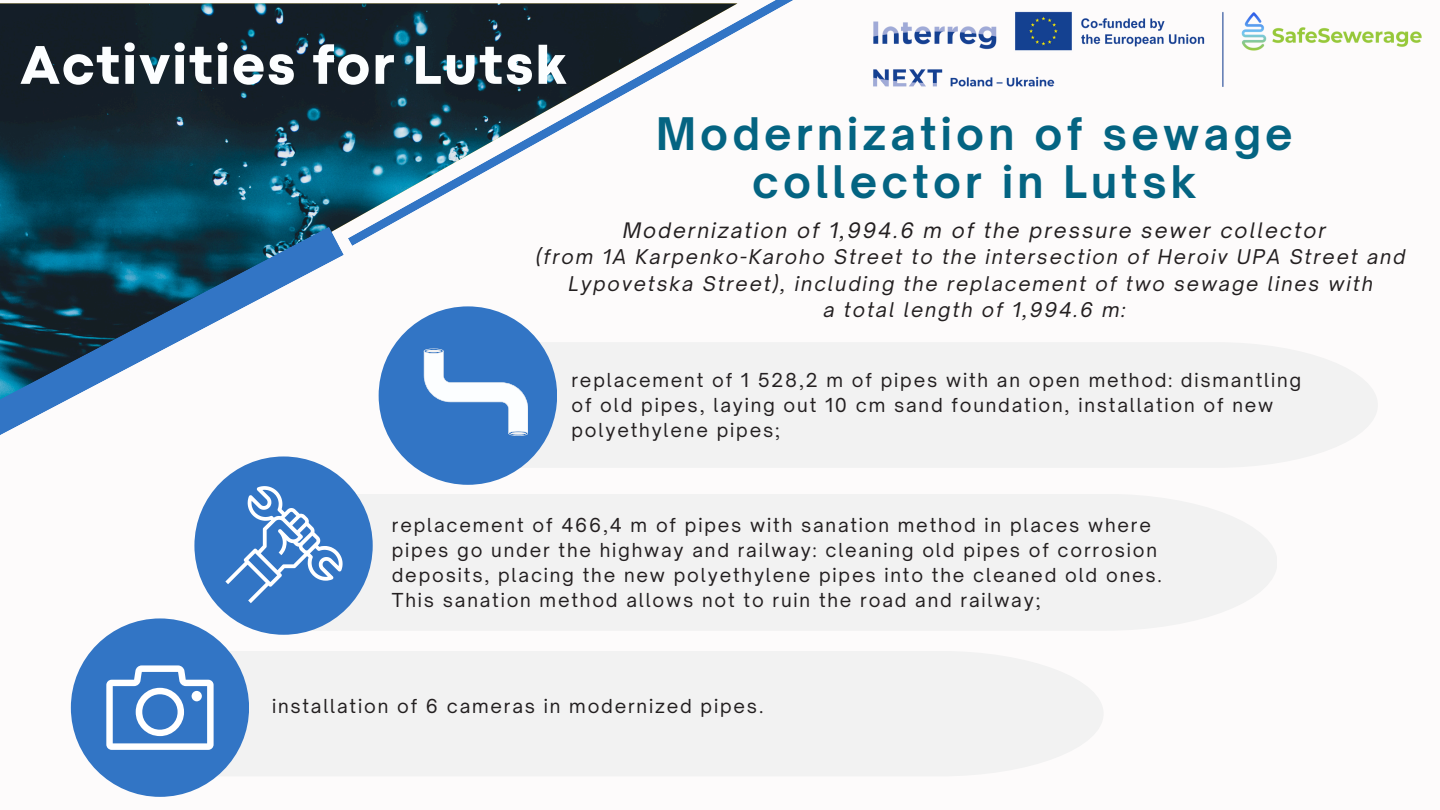
<style>
.page{position:relative;width:1440px;height:810px;background:#fdfbfb}
.page>*{position:absolute;margin:0;border:0;box-sizing:border-box;transform-origin:0 0}
.t1{font:800 56.8px "Codec Pro";letter-spacing:.035em;color:#fcfeff}
.t2{font:700 43px/48px "Open Sauce One";letter-spacing:.1em;color:#046482;text-align:center}
.t3{font:italic 20.4px "Open Sauce One";letter-spacing:.1em;color:#231f20}
.t4{font:italic 19.4px "Open Sauce One";letter-spacing:.1em;color:#231f20}
.t5{font:18.4px/24.8px "Open Sauce One";letter-spacing:.1em;color:#231f20}
</style>
<div class="page">
<img style="left:0;top:3px;width:539px;height:423px">
<svg style="left:0;top:227px;width:344px;height:288px"></svg>
<svg style="left:348px;top:0;width:445px;height:246px"></svg>
<div style="left:521px;top:343px;width:856px;height:125px;background:#f2f2f2"></div>
<div style="left:379px;top:306px;width:178px;height:179px;background:#3275c5;border-radius:50%"></div>
<div style="left:312px;top:494px;width:965px;height:137px;background:#f2f2f2"></div>
<div style="left:194px;top:456px;width:179px;height:179px;background:#3275c5;border-radius:50%"></div>
<div style="left:218px;top:651px;width:885px;height:125px;background:#f2f2f2"></div>
<div style="left:71px;top:618px;width:178px;height:179px;background:#3275c5;border-radius:50%"></div>
<svg style="left:424px;top:349px;width:104px;height:87px"></svg>
<svg style="left:225px;top:486px;width:118px;height:117px"></svg>
<svg style="left:106px;top:665px;width:108px;height:85px"></svg>
<img style="left:873px;top:11px;width:549px;height:76px">
<p class="t1" style="left:20px;top:45px;width:548px">Activities for Lutsk</p>
<p class="t2" style="left:656px;top:110px;width:638px">Modernization of sewage collector in Lutsk</p>
<p class="t3" style="left:623px;top:218px;width:705px">Modernization of 1,994.6 m of the pressure sewer collector</p>
<p class="t4" style="left:536px;top:245px;width:871px">(from 1A Karpenko-Karoho Street to the intersection of Heroiv UPA Street and</p>
<p class="t4" style="left:569px;top:271px;width:806px">Lypovetska Street), including the replacement of two sewage lines with</p>
<p class="t4" style="left:823px;top:297px;width:304px">a total length of 1,994.6 m:</p>
<p class="t5" style="left:571px;top:368px;width:731px">replacement of 1 528,2 m of pipes with an open method: dismantling</p>
<p class="t5" style="left:571px;top:393px;width:703px">of old pipes, laying out 10 cm sand foundation, installation of new polyethylene pipes;</p>
<p class="t5" style="left:392px;top:513px;width:761px">replacement of 466,4 m of pipes with sanation method in places where</p>
<p class="t5" style="left:392px;top:538px;width:772px">pipes go under the highway and railway: cleaning old pipes of corrosion deposits, placing the new polyethylene pipes into the cleaned old ones.</p>
<p class="t5" style="left:392px;top:587px;width:650px">This sanation method allows not to ruin the road and railway;</p>
<h1 class="t5" style="left:272px;top:694px;width:493px">installation of 6 cameras in modernized pipes.</h1>
</div>
